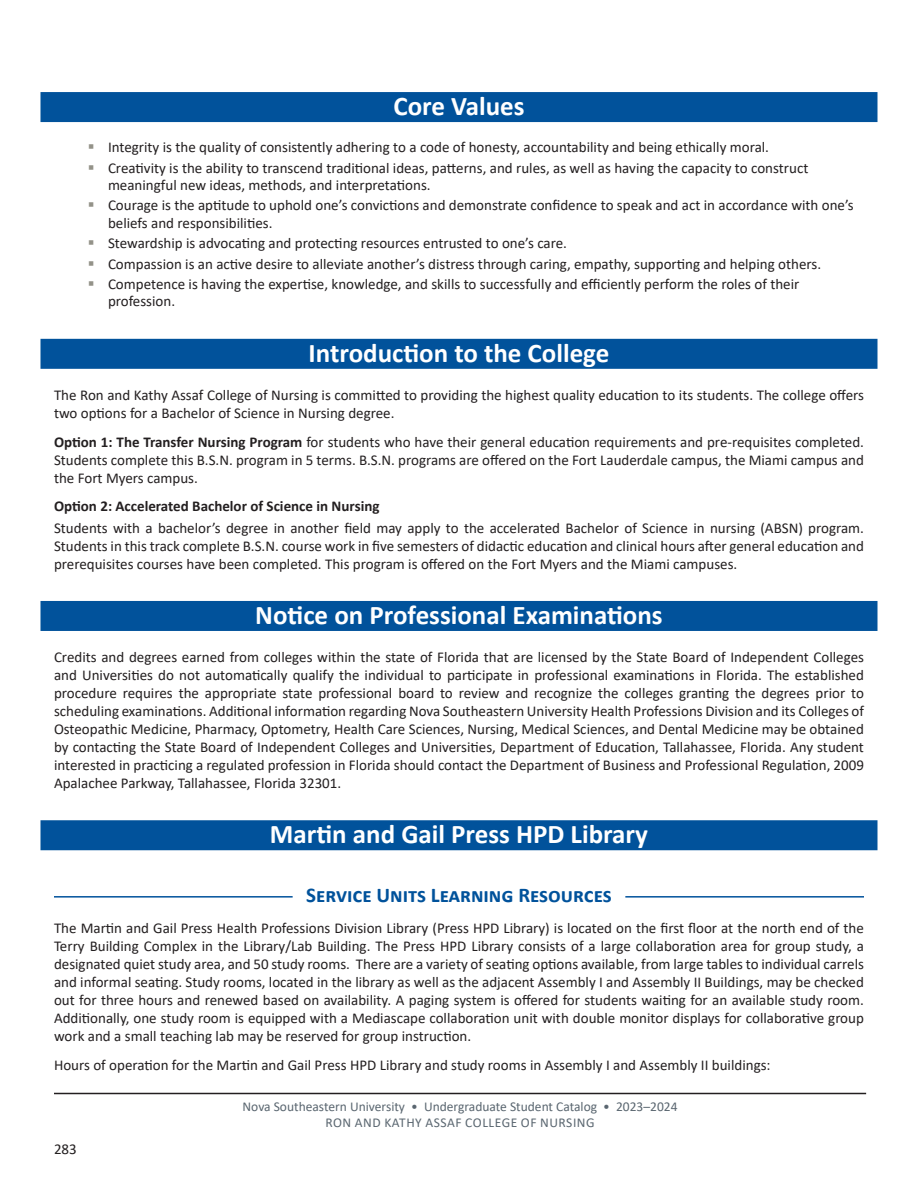
<style>
.page{position:relative;width:918px;height:1188px;background:#fff}
.page>*{position:absolute;margin:0;border:0;box-sizing:border-box;transform-origin:0 0}
.HD_1{font:700 27px "Calibri";color:#fff}
.HD_2_BLUE__125_befaf{font:700 21px "Calibri";color:#01529b}
.BODY--justified__1af{font:15px/18px "Calibri";color:#231f20}
.BODY_LFT_just_none_B{font:700 15px "Calibri";color:#231f20}
.t1{font:13.5px/16.2px "Calibri";color:#5a6670;text-align:center}
.s1{font-weight:700}
</style>
<div class="page">
<hr style="left:54px;top:1093px;width:812px;height:1px;background:#231f20">
<div style="left:40px;top:92px;width:838px;height:30px;background:#01529b"></div>
<div style="left:40px;top:339px;width:838px;height:30px;background:#01529b"></div>
<div style="left:40px;top:601px;width:838px;height:30px;background:#01529b"></div>
<div style="left:40px;top:820px;width:838px;height:30px;background:#01529b"></div>
<hr style="left:54px;top:896px;width:810px;height:2px;background:#01529b">
<div style="left:293px;top:886px;width:332px;height:22px;background:#fff"></div>
<h2 class="HD_1" style="left:393px;top:87px;width:133px">Core Values</h2>
<p class="BODY--justified__1af" style="left:108px;top:138px;width:663px">Integrity is the quality of consistently adhering to a code of honesty, accountability and being ethically moral.</p>
<p class="BODY--justified__1af" style="left:108px;top:159px;width:702px;line-height:17.2px">Creativity is the ability to transcend traditional ideas, patterns, and rules, as well as having the capacity to construct meaningful new ideas, methods, and interpretations.</p>
<p class="BODY--justified__1af" style="left:108px;top:197px;width:747px;line-height:17.2px">Courage is the aptitude to uphold one’s convictions and demonstrate confidence to speak and act in accordance with one’s beliefs and responsibilities.</p>
<p class="BODY--justified__1af" style="left:108px;top:234px;width:461px">Stewardship is advocating and protecting resources entrusted to one’s care.</p>
<p class="BODY--justified__1af" style="left:108px;top:254px;width:715px">Compassion is an active desire to alleviate another’s distress through caring, empathy, supporting and helping others.</p>
<p class="BODY--justified__1af" style="left:108px;top:275px;width:693px;line-height:17.2px">Competence is having the expertise, knowledge, and skills to successfully and efficiently perform the roles of their profession.</p>
<h2 class="HD_1" style="left:309px;top:333px;width:302px">Introduction to the College</h2>
<p class="BODY--justified__1af" style="left:54px;top:385px;width:812px">The Ron and Kathy Assaf College of Nursing is committed to providing the highest quality education to its students. The college offers two options for a Bachelor of Science in Nursing degree.</p>
<p class="BODY--justified__1af" style="left:54px;top:432px;width:811px;text-align:justify"><span class="s1">Option 1: The Transfer Nursing Program</span> for students who have their general education requirements and pre-requisites completed.<br>Students complete this B.S.N. program in 5 terms. B.S.N. programs are offered on the Fort Lauderdale campus, the Miami campus and the Fort Myers campus.</p>
<p class="BODY_LFT_just_none_B" style="left:54px;top:496px;width:327px">Option 2: Accelerated Bachelor of Science in Nursing</p>
<p class="BODY--justified__1af" style="left:54px;top:518px;width:812px;text-align:justify">Students with a bachelor’s degree in another field may apply to the accelerated Bachelor of Science in nursing (ABSN) program.<br>Students in this track complete B.S.N. course work in five semesters of didactic education and clinical hours after general education and prerequisites courses have been completed. This program is offered on the Fort Myers and the Miami campuses.</p>
<h2 class="HD_1" style="left:255px;top:596px;width:409px">Notice on Professional Examinations</h2>
<p class="BODY--justified__1af" style="left:54px;top:648px;width:812px;text-align:justify">Credits and degrees earned from colleges within the state of Florida that are licensed by the State Board of Independent Colleges and Universities do not automatically qualify the individual to participate in professional examinations in Florida. The established procedure requires the appropriate state professional board to review and recognize the colleges granting the degrees prior to scheduling examinations. Additional information regarding Nova Southeastern University Health Professions Division and its Colleges of Osteopathic Medicine, Pharmacy, Optometry, Health Care Sciences, Nursing, Medical Sciences, and Dental Medicine may be obtained by contacting the State Board of Independent Colleges and Universities, Department of Education, Tallahassee, Florida. Any student interested in practicing a regulated profession in Florida should contact the Department of Business and Professional Regulation, 2009<br>Apalachee Parkway, Tallahassee, Florida 32301.</p>
<h2 class="HD_1" style="left:270px;top:815px;width:380px">Martin and Gail Press HPD Library</h2>
<h3 class="HD_2_BLUE__125_befaf" style="left:306px;top:880px;width:307px">Service Units Learning Resources</h3>
<p class="BODY--justified__1af" style="left:54px;top:919px;width:812px;text-align:justify">The Martin and Gail Press Health Professions Division Library (Press HPD Library) is located on the first floor at the north end of the Terry Building Complex in the Library/Lab Building. The Press HPD Library consists of a large collaboration area for group study, a designated quiet study area, and 50 study rooms. There are a variety of seating options available, from large tables to individual carrels and informal seating. Study rooms, located in the library as well as the adjacent Assembly I and Assembly II Buildings, may be checked out for three hours and renewed based on availability. A paging system is offered for students waiting for an available study room.<br>Additionally, one study room is equipped with a Mediascape collaboration unit with double monitor displays for collaborative group work and a small teaching lab may be reserved for group instruction.</p>
<p class="BODY--justified__1af" style="left:54px;top:1056px;width:718px">Hours of operation for the Martin and Gail Press HPD Library and study rooms in Assembly I and Assembly II buildings:</p>
<p class="BODY--justified__1af" style="left:54px;top:1139px;width:24px">283</p>
<p class="t1" style="left:243px;top:1098px;width:436px">Nova Southeastern University • Undergraduate Student Catalog • 2023–2024<br>RON AND KATHY ASSAF COLLEGE OF NURSING</p>
</div>
